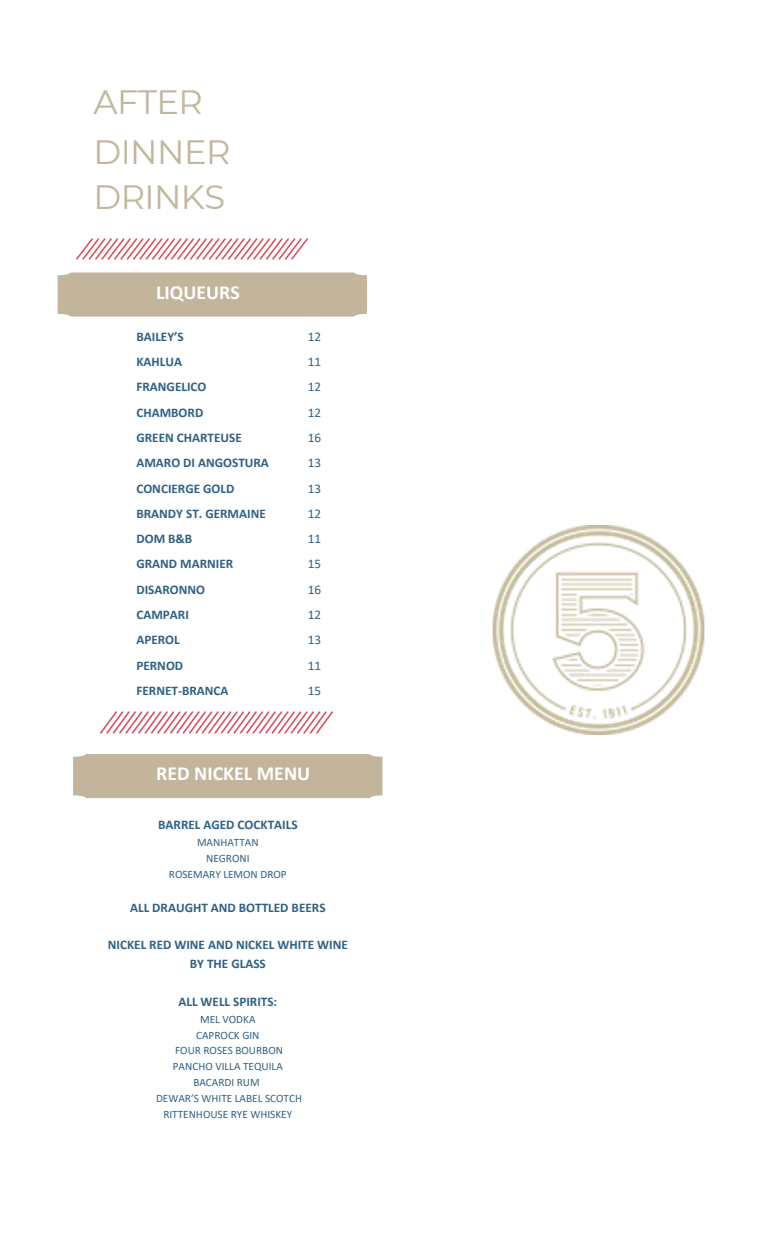
<style>
.page{position:relative;width:765px;height:1260px;background:#fff}
.page>*{position:absolute;margin:0;border:0;box-sizing:border-box;transform-origin:0 0}
.t1{font:33.75px/49.8px "Montserrat";letter-spacing:-.015em;color:#c2b69b}
.t2{font:700 20px "Calibri";color:#fff}
.t3{font:700 13.25px/25.2px "Calibri";color:#2f6185}
.t4{font:13.25px/25.2px "Calibri";color:#2f6185;text-align:justify}
.t5{font:11.25px/16px "Calibri";color:#2f6185;text-align:center}
</style>
<div class="page">
<div style="left:64px;top:273px;width:303px;height:44px;background:#c2b59b"></div>
<div style="left:57px;top:275px;width:282px;height:42px;background:#c2b59b"></div>
<img style="left:77px;top:238px;width:230px;height:22px">
<img style="left:492px;top:525px;width:212px;height:209px">
<img style="left:101px;top:712px;width:231px;height:21px">
<div style="left:73px;top:754px;width:309px;height:44px;background:#c2b59b"></div>
<h3 class="t1" style="left:93px;top:77px;width:138px">AFTER<br>DINNER</h3>
<h3 class="t1" style="left:93px;top:172px;width:133px">DRINKS</h3>
<h2 class="t2" style="left:156px;top:284px;width:85px">LIQUEURS</h2>
<h5 class="t3" style="left:136px;top:325px;width:134px">BAILEY’S<br>KAHLUA<br>FRANGELICO<br>CHAMBORD<br>GREEN CHARTEUSE<br>AMARO DI ANGOSTURA<br>CONCIERGE GOLD<br>BRANDY ST. GERMAINE<br>DOM B&amp;B<br>GRAND MARNIER<br>DISARONNO<br>CAMPARI<br>APEROL<br>PERNOD<br>FERNET-BRANCA</h5>
<p class="t4" style="left:308px;top:325px;width:15px">12<br>11<br>12<br>12<br>16<br>13<br>13<br>12<br>11<br>15<br>16<br>12<br>13<br>11<br>15</p>
<p class="t2" style="left:156px;top:765px;width:155px">RED NICKEL MENU</p>
<h2 class="t3" style="left:158px;top:814px;width:141px">BARREL AGED COCKTAILS</h2>
<h2 class="t5" style="left:169px;top:836px;width:119px">MANHATTAN<br>NEGRONI<br>ROSEMARY LEMON DROP</h2>
<h4 class="t3" style="left:130px;top:896px;width:197px">ALL DRAUGHT AND BOTTLED BEERS</h4>
<h3 class="t3" style="left:108px;top:937px;width:241px;line-height:18.8px;text-align:center">NICKEL RED WINE AND NICKEL WHITE WINE<br>BY THE GLASS</h3>
<h3 class="t3" style="left:178px;top:990px;width:100px">ALL WELL SPIRITS:</h3>
<p class="t5" style="left:200px;top:1012px;width:57px">MEL VODKA</p>
<p class="t5" style="left:196px;top:1028px;width:65px">CAPROCK GIN</p>
<p class="t5" style="left:175px;top:1044px;width:110px">FOUR ROSES BOURBON</p>
<p class="t5" style="left:173px;top:1060px;width:112px">PANCHO VILLA TEQUILA</p>
<p class="t5" style="left:193px;top:1076px;width:68px">BACARDI RUM</p>
<p class="t5" style="left:156px;top:1091px;width:148px">DEWAR’S WHITE LABEL SCOTCH</p>
<p class="t5" style="left:163px;top:1107px;width:130px">RITTENHOUSE RYE WHISKEY</p>
</div>
